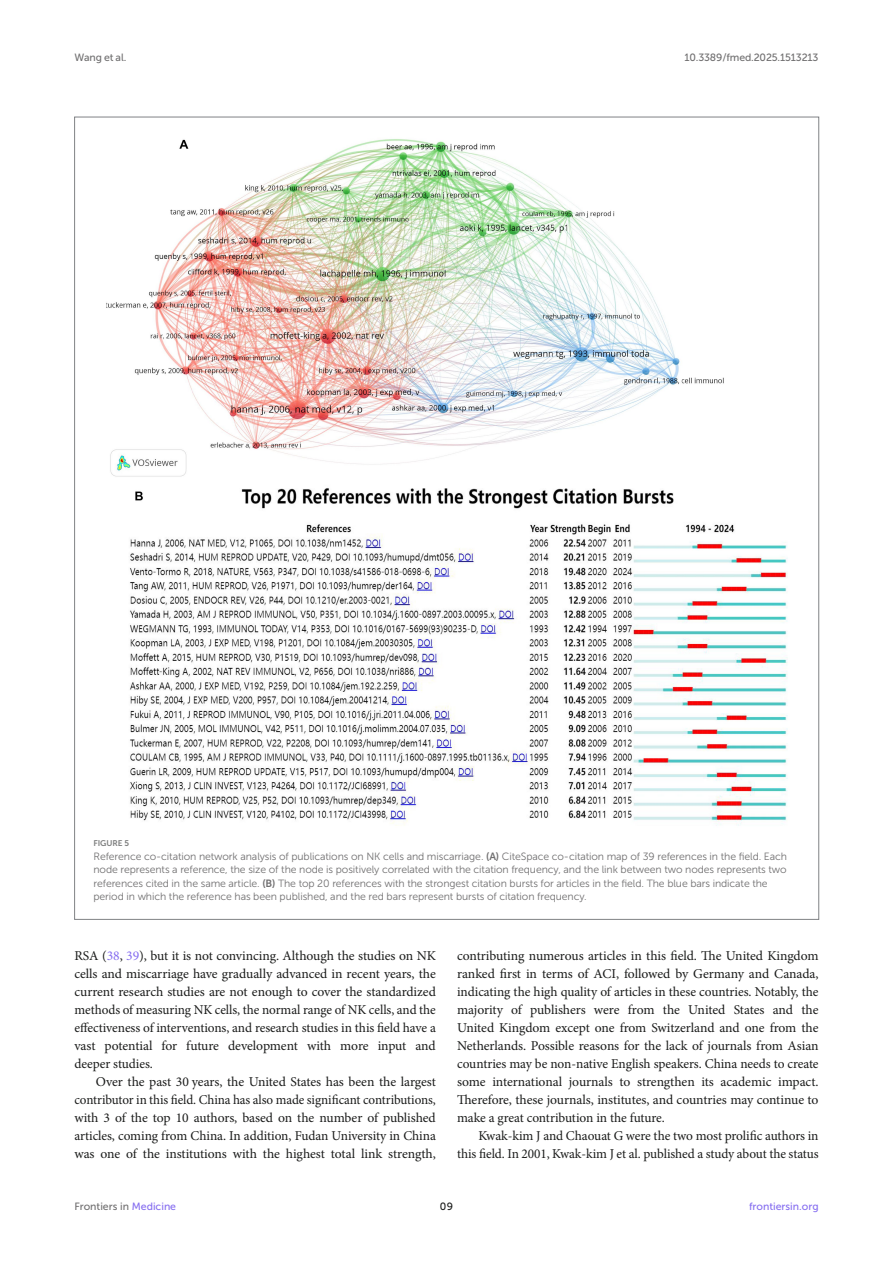
<style>
.page{position:relative;width:893px;height:1263px;background:#fff}
.page>*{position:absolute;margin:0;border:0;box-sizing:border-box;transform-origin:0 0}
.TEXT{font:13.5px/18px "Minion Pro";letter-spacing:-.01em;color:#1b1c1b;text-align:justify}
.FIG_LEG{font:10.5px/13.5px "Museo Sans 300";letter-spacing:-.01em;color:#706f70}
.t1{font:10.5px "Museo Sans 500";letter-spacing:-.015em;color:#706f70}
.t2{font:10.5px "Museo Sans 500";color:#856df0}
.t3{font:10.5px "Museo Sans 500";color:#1b1c1b}
.FIG_HD{font:8.25px "Museo Sans 700";letter-spacing:-.01em;color:#7e7f7f}
.s1{font-family:"Museo Sans 700"}
.s2{color:#856df0}
</style>
<div class="page">
<img style="left:106px;top:139px;width:682px;height:687px">
<p class="t1" style="left:74px;top:51px;width:53px">Wang et al.</p>
<p class="t1" style="left:685px;top:51px;width:135px">10.3389/fmed.2025.1513213</p>
<p class="FIG_HD" style="left:94px;top:839px;width:37px">FIGURE 5</p>
<p class="FIG_LEG" style="left:94px;top:850px;width:695px">Reference co-citation network analysis of publications on NK cells and miscarriage. <span class="s1">(A)</span> CiteSpace co-citation map of 39 references in the field. Each node represents a reference, the size of the node is positively correlated with the citation frequency, and the link between two nodes represents two references cited in the same article. <span class="s1">(B)</span> The top 20 references with the strongest citation bursts for articles in the field. The blue bars indicate the period in which the reference has been published, and the red bars represent bursts of citation frequency.</p>
<p class="TEXT" style="left:74px;top:947px;width:363px">RSA (<span class="s2">38</span>, <span class="s2">39</span>), but it is not convincing. Although the studies on NK cells and miscarriage have gradually advanced in recent years, the current research studies are not enough to cover the standardized methods of measuring NK cells, the normal range of NK cells, and the effectiveness of interventions, and research studies in this field have a vast potential for future development with more input and deeper studies.</p>
<p class="TEXT" style="left:74px;top:1073px;width:363px;text-indent:21px">Over the past 30 years, the United States has been the largest contributor in this field. China has also made significant contributions, with 3 of the top 10 authors, based on the number of published articles, coming from China. In addition, Fudan University in China was one of the institutions with the highest total link strength,</p>
<p class="TEXT" style="left:457px;top:947px;width:363px">contributing numerous articles in this field. The United Kingdom ranked first in terms of ACI, followed by Germany and Canada, indicating the high quality of articles in these countries. Notably, the majority of publishers were from the United States and the United Kingdom except one from Switzerland and one from the Netherlands. Possible reasons for the lack of journals from Asian countries may be non-native English speakers. China needs to create some international journals to strengthen its academic impact.<br>Therefore, these journals, institutes, and countries may continue to make a great contribution in the future.</p>
<p class="TEXT" style="left:457px;top:1127px;width:363px;text-align:right">Kwak-kim J and Chaouat G were the two most prolific authors in this field. In 2001, Kwak-kim J et al. published a study about the status</p>
<p class="t1" style="left:74px;top:1200px;width:103px">Frontiers in <span class="s2">Medicine</span></p>
<p class="t3" style="left:440px;top:1200px;width:15px">09</p>
<p class="t2" style="left:749px;top:1200px;width:71px">frontiersin.org</p>
</div>
